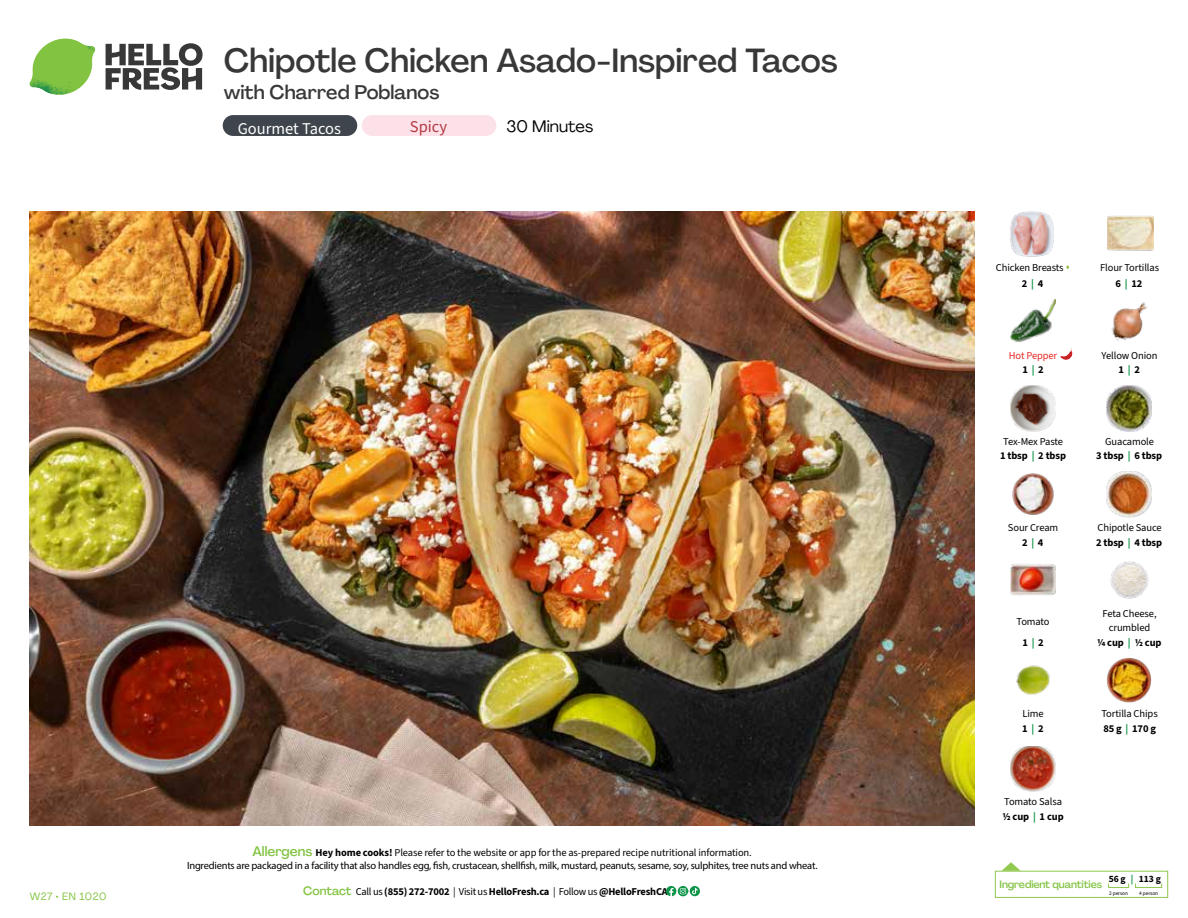
<style>
.page{position:relative;width:1188px;height:918px;background:#fff}
.page>*{position:absolute;margin:0;border:0;box-sizing:border-box;transform-origin:0 0}
.t1{font:500 33px "Agrandir";letter-spacing:-.005em;color:#383839}
.t2{font:500 19.5px "Agrandir";color:#383839}
.t3{font:16.5px "Source Sans 3";color:#fff}
.t4{font:16.5px "Agrandir";color:#000}
.t5{font:16.5px "Source Sans 3";color:#b33841}
.t6{font:10.5px/14.5px "Source Sans 3";letter-spacing:-.01em;color:#000;text-align:center}
.t7{font:10.5px "Myriad Pro";letter-spacing:-.02em;color:#000}
.t8{font:700 10.5px/14.5px "Source Sans 3";letter-spacing:-.02em;color:#000;text-align:center}
.t9{font:500 10.5px "Agrandir";letter-spacing:-.01em;color:#82c341}
.t10{font:10.5px/14.9px "Source Sans 3";letter-spacing:-.01em;color:#e52823;text-align:center}
.t11{font:10.5px "Agrandir";letter-spacing:.05em;color:#82c341}
.t12{font:700 9.6px "Source Sans 3";color:#000}
.t13{font:5.25px "Source Sans 3";letter-spacing:-.01em;color:#000}
.s1{font-family:"Agrandir";font-weight:500;font-size:13.5px;color:#82c341}
.s2{font-weight:700}
.s3{font-family:"Agrandir";font-weight:500;font-size:12px;color:#82c341}
.s4{font-weight:400}
.s5{color:#8cba42}
.s6{font-weight:700;color:#0b9446}
.s7{font-weight:700;color:#000}
.s8{color:#0b9446}
</style>
<div class="page">
<svg style="left:106px;top:43px;width:97px;height:47px"></svg>
<svg style="left:34px;top:39px;width:59px;height:38px"></svg>
<img style="left:65px;top:39px;width:30px;height:25px">
<img style="left:33px;top:60px;width:56px;height:10px">
<img style="left:29px;top:64px;width:58px;height:31px">
<img style="left:64px;top:70px;width:25px;height:24px">
<img style="left:30px;top:211px;width:945px;height:615px">
<svg style="left:690px;top:886px;width:10px;height:10px"></svg>
<svg style="left:666px;top:886px;width:32px;height:10px"></svg>
<svg style="left:1002px;top:862px;width:19px;height:9px"></svg>
<div style="left:995px;top:871px;width:173px;height:27px;border:1px solid #91c84e"></div>
<div style="left:1108px;top:883px;width:21px;height:5px;border:1px solid #91c84e"></div>
<div style="left:1135px;top:883px;width:27px;height:5px;border:1px solid #91c84e"></div>
<img style="left:1011px;top:300px;width:45px;height:42px">
<img style="left:1111px;top:302px;width:36px;height:39px">
<img style="left:1011px;top:386px;width:45px;height:45px">
<img style="left:1106px;top:386px;width:46px;height:45px">
<img style="left:1012px;top:473px;width:42px;height:42px">
<img style="left:1106px;top:472px;width:46px;height:45px">
<img style="left:1011px;top:563px;width:45px;height:33px">
<img style="left:1016px;top:665px;width:34px;height:30px">
<img style="left:1106px;top:658px;width:46px;height:45px">
<img style="left:1108px;top:215px;width:45px;height:36px">
<img style="left:1010px;top:212px;width:44px;height:45px">
<img style="left:1110px;top:561px;width:39px;height:38px">
<img style="left:1011px;top:746px;width:45px;height:46px">
<svg style="left:1060px;top:348px;width:12px;height:12px"></svg>
<div style="left:223px;top:115px;width:134px;height:21px;background:#3e454c;border-radius:10px"></div>
<div style="left:362px;top:115px;width:134px;height:21px;background:#fce1e9;border-radius:10px"></div>
<h1 class="t1" style="left:224px;top:40px;width:615px">Chipotle Chicken Asado-Inspired Tacos</h1>
<h2 class="t2" style="left:224px;top:80px;width:217px">with Charred Poblanos</h2>
<h3 class="t4" style="left:507px;top:116px;width:88px">30 Minutes</h3>
<h3 class="t3" style="left:238px;top:118px;width:105px">Gourmet Tacos</h3>
<h3 class="t5" style="left:410px;top:116px;width:39px">Spicy</h3>
<p class="t11" style="left:30px;top:890px;width:78px">W27 • EN 1020</p>
<p class="t6" style="left:253px;top:845px;width:501px"><span class="s1">Allergens</span> <span class="s2">Hey home cooks!</span> Please refer to the website or app for the as-prepared recipe nutritional information.</p>
<p class="t7" style="left:187px;top:859px;width:632px">Ingredients are packaged in a facility that also handles egg, fish, crustacean, shellfish, milk, mustard, peanuts, sesame, soy, sulphites, tree nuts and wheat.</p>
<p class="t8" style="left:303px;top:885px;width:366px"><span class="s3">Contact</span> <span class="s4">Call us</span> (855) 272-7002 <span class="s4">| Visit us</span> HelloFresh.ca <span class="s4">| Follow us</span> @HelloFreshCA</p>
<p class="t6" style="left:996px;top:260px;width:76px;line-height:16px">Chicken Breasts <span class="s5">▲<br></span><span class="s2">2</span> <span class="s6">|</span> <span class="s2">4</span></p>
<p class="t6" style="left:1100px;top:259px;width:60px;line-height:16.4px">Flour Tortillas<br><span class="s2">6</span> <span class="s6">|</span> <span class="s2">12</span></p>
<p class="t10" style="left:1009px;top:348px;width:50px">Hot Pepper<br><span class="s7">1</span> <span class="s6">|</span> <span class="s7">2</span></p>
<p class="t6" style="left:1102px;top:348px;width:57px">Yellow Onion<br><span class="s2">1</span> <span class="s6">|</span> <span class="s2">2</span></p>
<p class="t6" style="left:1000px;top:434px;width:67px;text-align:left">Tex-Mex Paste<br><span class="s2">1 tbsp</span> <span class="s6">|</span> <span class="s2">2 tbsp</span></p>
<p class="t8" style="left:1096px;top:434px;width:67px"><span class="s4">Guacamole<br></span>3 tbsp <span class="s8">|</span> 6 tbsp</p>
<p class="t6" style="left:1008px;top:520px;width:52px">Sour Cream<br><span class="s2">2</span> <span class="s6">|</span> <span class="s2">4</span></p>
<p class="t6" style="left:1096px;top:520px;width:67px;text-align:left">Chipotle Sauce<br><span class="s2">2 tbsp</span> <span class="s6">|</span> <span class="s2">4 tbsp</span></p>
<p class="t6" style="left:1017px;top:611px;width:35px;line-height:21px">Tomato<br><span class="s2">1</span> <span class="s6">|</span> <span class="s2">2</span></p>
<p class="t6" style="left:1103px;top:607px;width:56px;line-height:13.5px">Feta Cheese, crumbled</p>
<p class="t8" style="left:1097px;top:635px;width:66px">1/4 cup <span class="s8">|</span> 1/2 cup</p>
<p class="t6" style="left:1022px;top:706px;width:23px;text-align:left">Lime<br><span class="s2">1</span> <span class="s6">|</span> <span class="s2">2</span></p>
<p class="t6" style="left:1101px;top:706px;width:58px;text-align:left">Tortilla Chips<br><span class="s2">85 g</span> <span class="s6">|</span> <span class="s2">170 g</span></p>
<p class="t6" style="left:1002px;top:795px;width:63px;text-align:left">Tomato Salsa<br><span class="s2">1/2 cup</span> <span class="s6">|</span> <span class="s2">1 cup</span></p>
<p class="t12" style="left:1109px;top:872px;width:54px">56 g <span class="s8">|</span> 113 g</p>
<p class="t13" style="left:1109px;top:890px;width:20px">2 person</p>
<p class="t13" style="left:1139px;top:890px;width:20px">4 person</p>
<p class="t9" style="left:1000px;top:878px;width:104px">Ingredient quantities</p>
</div>
